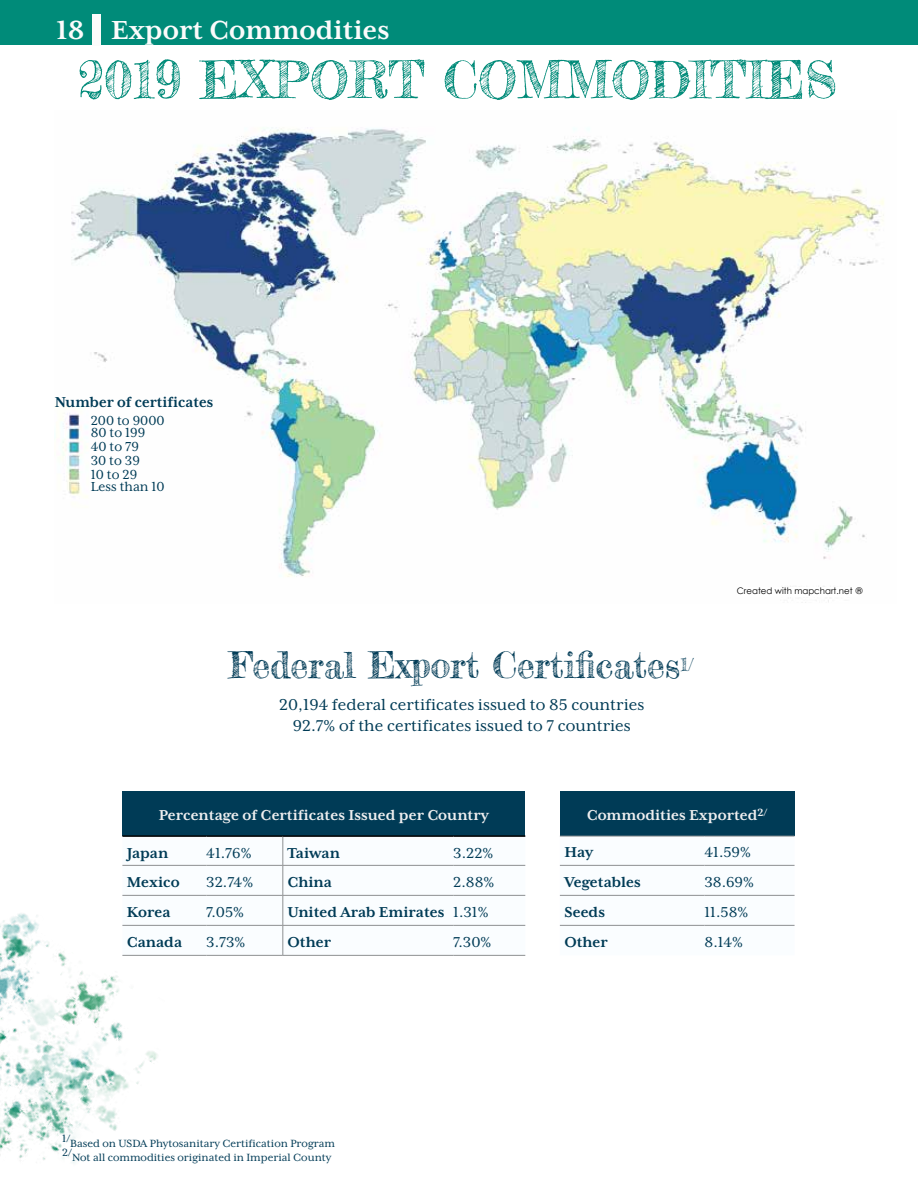
<style>
.page{position:relative;width:918px;height:1188px;background:#fff}
.page>*{position:absolute;margin:0;border:0;box-sizing:border-box;transform-origin:0 0}
.t1{font:51px "Frederickathe Greatest";color:#008b79}
.t2{font:36px "Frederickathe Greatest";color:#003b56}
.t3{font:700 30px "Mrs Eaves XL Serif OT";color:#fbfbfb}
.t4{font:18px/21.6px "Mrs Eaves XL Serif OT";color:#003b56;text-align:center}
.t5{font:700 16.5px "Mrs Eaves XL Serif OT";color:#003b56}
.t6{font:700 16.5px "Mrs Eaves XL Serif OT";color:#efeff0}
.t7{font:16.5px "Mrs Eaves XL Serif OT";color:#003b56}
.t8{font:15px/14px "Mrs Eaves XL Serif OT";color:#003b56}
.t9{font:12px/14.4px "Mrs Eaves XL Serif OT";color:#003b56}
.t10{font:9px "Century Gothic";color:#000;scale:.96 1}
.s1{font-weight:400}
</style>
<div class="page">
<img style="left:0;top:913px;width:158px;height:250px">
<div style="left:0;top:0;width:918px;height:45px;background:#008b79"></div>
<div style="left:92px;top:14px;width:9px;height:32px;background:#fbfbfb"></div>
<div style="left:122px;top:791px;width:403px;height:45px;background:#003b56"></div>
<svg style="left:122px;top:837px;width:403px;height:118px"></svg>
<hr style="left:122px;top:835px;width:84px;height:2px;background:#000">
<hr style="left:206px;top:835px;width:77px;height:2px;background:#000">
<hr style="left:283px;top:835px;width:170px;height:2px;background:#000">
<hr style="left:453px;top:835px;width:72px;height:2px;background:#000">
<hr style="left:122px;top:865px;width:84px;height:1px;background:#8e9092">
<hr style="left:206px;top:865px;width:77px;height:1px;background:#8e9092">
<hr style="left:283px;top:865px;width:170px;height:1px;background:#8e9092">
<hr style="left:453px;top:865px;width:72px;height:1px;background:#8e9092">
<hr style="left:122px;top:895px;width:84px;height:1px;background:#8e9092">
<hr style="left:122px;top:925px;width:84px;height:1px;background:#8e9092">
<hr style="left:206px;top:895px;width:77px;height:1px;background:#8e9092">
<hr style="left:283px;top:895px;width:170px;height:1px;background:#8e9092">
<hr style="left:453px;top:895px;width:72px;height:1px;background:#8e9092">
<hr style="left:206px;top:925px;width:77px;height:1px;background:#8e9092">
<hr style="left:283px;top:925px;width:170px;height:1px;background:#8e9092">
<svg style="left:283px;top:837px;width:1px;height:118px"></svg>
<hr style="left:453px;top:925px;width:72px;height:1px;background:#8e9092">
<hr style="left:122px;top:955px;width:84px;height:1px;background:#8e9092">
<hr style="left:206px;top:955px;width:77px;height:1px;background:#8e9092">
<hr style="left:283px;top:955px;width:170px;height:1px;background:#8e9092">
<hr style="left:453px;top:955px;width:72px;height:1px;background:#8e9092">
<div style="left:560px;top:791px;width:235px;height:45px;background:#003b56"></div>
<svg style="left:560px;top:864px;width:235px;height:61px"></svg>
<hr style="left:560px;top:836px;width:145px;height:1px;background:#8e9092">
<hr style="left:560px;top:895px;width:145px;height:1px;background:#8e9092">
<hr style="left:560px;top:925px;width:145px;height:1px;background:#8e9092">
<hr style="left:705px;top:895px;width:90px;height:1px;background:#8e9092">
<hr style="left:705px;top:836px;width:90px;height:1px;background:#8e9092">
<hr style="left:705px;top:925px;width:90px;height:1px;background:#8e9092">
<hr style="left:560px;top:865px;width:145px;height:1px;background:#8e9092">
<hr style="left:705px;top:865px;width:90px;height:1px;background:#8e9092">
<img style="left:60px;top:127px;width:824px;height:476px">
<div style="left:737px;top:587px;width:120px;height:9px;background:#fff"></div>
<h3 class="t3" style="left:57px;top:15px;width:334px">18 Export Commodities</h3>
<h1 class="t1" style="left:78px;top:48px;width:761px">2019 EXPORT COMMODITIES</h1>
<p class="t5" style="left:55px;top:394px;width:160px">Number of certificates</p>
<p class="t8" style="left:91px;top:415px;width:75px;line-height:11.9px">200 to 9000<br>80 to 199</p>
<p class="t8" style="left:91px;top:440px;width:51px;text-align:justify">40 to 79<br>30 to 39<br>10 to 29</p>
<p class="t8" style="left:91px;top:480px;width:76px">Less than 10</p>
<h2 class="t2" style="left:230px;top:643px;width:466px">Federal Export Certificates<sup>1/</sup></h2>
<p class="t4" style="left:279px;top:694px;width:367px">20,194 federal certificates issued to 85 countries<br>92.7% of the certificates issued to 7 countries</p>
<p class="t10" style="left:737px;top:585px;width:132px">Created with mapchart.net ®</p>
<p class="t6" style="left:159px;top:807px;width:331px">Percentage of Certificates Issued per Country</p>
<p class="t5" style="left:127px;top:844px;width:43px">Japan</p>
<p class="t7" style="left:206px;top:844px;width:47px">41.76%</p>
<p class="t5" style="left:288px;top:844px;width:54px">Taiwan</p>
<p class="t7" style="left:453px;top:844px;width:42px">3.22%</p>
<p class="t5" style="left:127px;top:874px;width:54px">Mexico</p>
<p class="t7" style="left:206px;top:874px;width:48px">32.74%</p>
<p class="t5" style="left:287px;top:874px;width:46px">China</p>
<p class="t7" style="left:453px;top:874px;width:43px">2.88%</p>
<p class="t5" style="left:127px;top:904px;width:45px">Korea</p>
<p class="t7" style="left:206px;top:904px;width:39px">7.05%</p>
<p class="t5" style="left:287px;top:904px;width:203px">United Arab Emirates <span class="s1">1.31%</span></p>
<p class="t5" style="left:127px;top:934px;width:57px">Canada</p>
<p class="t7" style="left:206px;top:934px;width:41px">3.73%</p>
<p class="t5" style="left:287px;top:934px;width:45px">Other</p>
<p class="t7" style="left:453px;top:934px;width:40px">7.30%</p>
<p class="t6" style="left:587px;top:807px;width:182px">Commodities Exported<sup>2/</sup></p>
<p class="t5" style="left:564px;top:844px;width:30px">Hay</p>
<p class="t7" style="left:705px;top:844px;width:48px">41.59%</p>
<p class="t5" style="left:564px;top:874px;width:78px">Vegetables</p>
<p class="t7" style="left:705px;top:874px;width:51px">38.69%</p>
<p class="t5" style="left:564px;top:904px;width:42px">Seeds</p>
<p class="t7" style="left:705px;top:904px;width:45px">11.58%</p>
<p class="t5" style="left:564px;top:934px;width:45px">Other</p>
<p class="t7" style="left:705px;top:934px;width:40px">8.14%</p>
<p class="t9" style="left:62px;top:1136px;width:274px">1/Based on USDA Phytosanitary Certification Program<br>2/Not all commodities originated in Imperial County</p>
</div>
